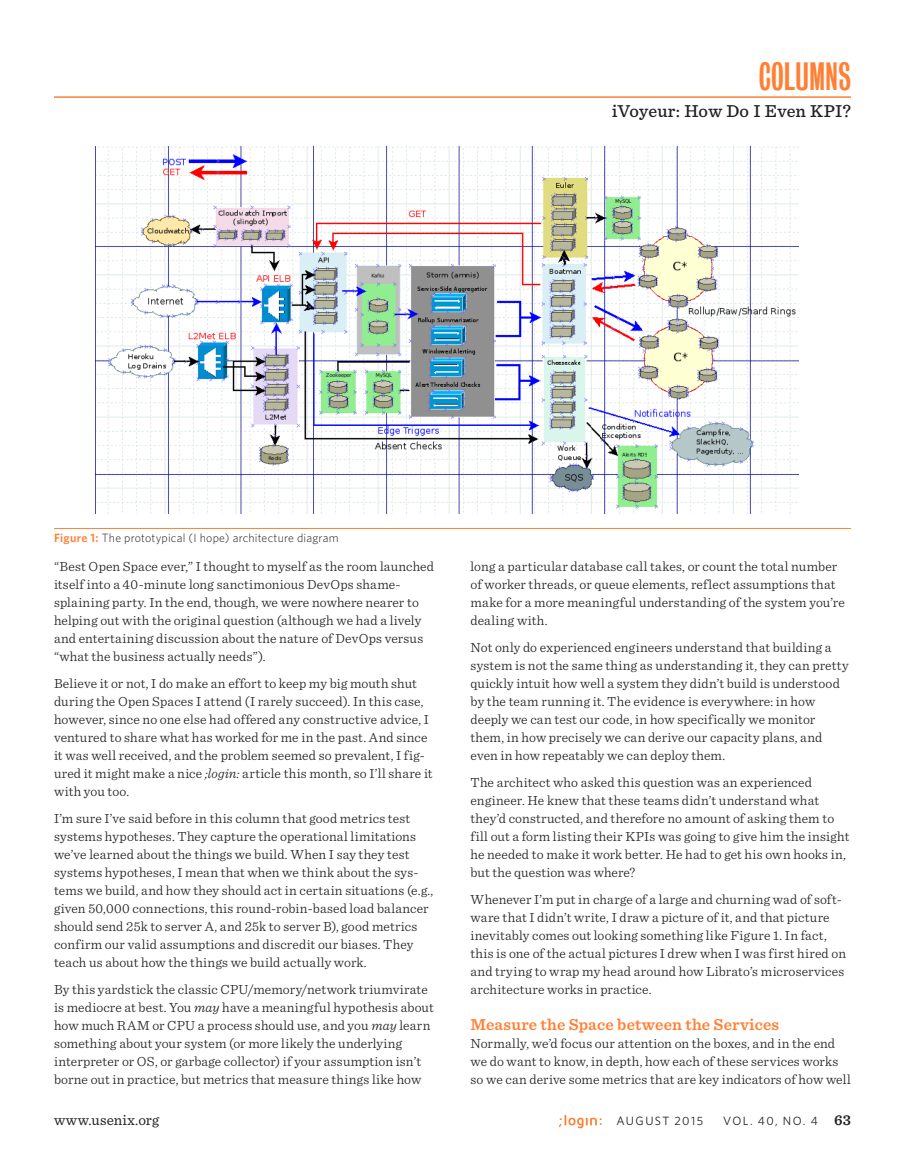
<style>
.page{position:relative;width:905px;height:1175px;background:#fff}
.page>*{position:absolute;margin:0;border:0;box-sizing:border-box;transform-origin:0 0}
.header_section{font:36px "Bureau Grotesque One Three";color:#ff8035}
.header_article_title{font:500 18px "Sentinel";letter-spacing:.01em;color:#231f20}
.head1{font:600 16.5px "Sentinel";letter-spacing:.01em;color:#ff8035}
.t1{font:15px "Sentinel";letter-spacing:.015em;color:#231f20}
.body{font:300 13.8px/18px "Sentinel";letter-spacing:.01em;color:#231f20}
.figure_caption{font:300 12px "Whitney";letter-spacing:.015em;color:#231f20}
.t2{font:12px "Whitney";letter-spacing:.115em;color:#231f20}
.s1{font-weight:600;color:#ff8035}
.s2{font-style:italic}
.s3{font-family:"Sentinel";font-weight:600;font-size:15px}
</style>
<div class="page">
<svg style="left:558px;top:1115px;width:43px;height:13px"></svg>
<hr style="left:54px;top:96px;width:796px;height:2px;background:#ff8035">
<img style="left:96px;top:146px;width:702px;height:367px">
<hr style="left:54px;top:528px;width:796px;height:1px;background:#ff8035">
<p class="header_section" style="left:758px;top:57px;width:94px">COLUMNS</p>
<p class="header_article_title" style="left:612px;top:98px;width:240px">iVoyeur: How Do I Even KPI?</p>
<p class="figure_caption" style="left:54px;top:530px;width:286px"><span class="s1">Figure 1:</span> The prototypical (I hope) architecture diagram</p>
<p class="body" style="left:54px;top:556px;width:381px">“Best Open Space ever,” I thought to myself as the room launched itself into a 40-minute long sanctimonious DevOps shame&shy;splaining party. In the end, though, we were nowhere nearer to helping out with the original question (although we had a lively and entertaining discussion about the nature of DevOps versus “what the business actually needs”).</p>
<p class="body" style="left:54px;top:673px;width:380px">Believe it or not, I do make an effort to keep my big mouth shut during the Open Spaces I attend (I rarely succeed). In this case, however, since no one else had offered any constructive advice, I ventured to share what has worked for me in the past. And since it was well received, and the problem seemed so prevalent, I fig&shy;ured it might make a nice <span class="s2">;login:</span> article this month, so I’ll share it with you too.</p>
<p class="body" style="left:54px;top:808px;width:381px">I’m sure I’ve said before in this column that good metrics test systems hypotheses. They capture the operational limitations we’ve learned about the things we build. When I say they test systems hypotheses, I mean that when we think about the sys&shy;tems we build, and how they should act in certain situations (e.g., given 50,000 connections, this round-robin-based load balancer should send 25k to server A, and 25k to server B), good metrics confirm our valid assumptions and discredit our biases. They teach us about how the things we build actually work.</p>
<p class="body" style="left:54px;top:979px;width:381px">By this yardstick the classic CPU/memory/network triumvirate is mediocre at best. You <span class="s2">may</span> have a meaningful hypothesis about how much RAM or CPU a process should use, and you <span class="s2">may</span> learn something about your system (or more likely the underlying interpreter or OS, or garbage collector) if your assumption isn’t borne out in practice, but metrics that measure things like how</p>
<p class="body" style="left:470px;top:556px;width:376px">long a particular database call takes, or count the total number of worker threads, or queue elements, reflect assumptions that make for a more meaningful understanding of the system you’re dealing with.</p>
<p class="body" style="left:470px;top:637px;width:379px">Not only do experienced engineers understand that building a system is not the same thing as understanding it, they can pretty quickly intuit how well a system they didn’t build is understood by the team running it. The evidence is everywhere: in how deeply we can test our code, in how specifically we monitor them, in how precisely we can derive our capacity plans, and even in how repeatably we can deploy them.</p>
<p class="body" style="left:470px;top:772px;width:380px">The architect who asked this question was an experienced engineer. He knew that these teams didn’t understand what they’d constructed, and therefore no amount of asking them to fill out a form listing their KPIs was going to give him the insight he needed to make it work better. He had to get his own hooks in, but the question was where?</p>
<p class="body" style="left:470px;top:889px;width:377px">Whenever I’m put in charge of a large and churning wad of soft&shy;ware that I didn’t write, I draw a picture of it, and that picture inevitably comes out looking something like Figure 1. In fact, this is one of the actual pictures I drew when I was first hired on and trying to wrap my head around how Librato’s microservices architecture works in practice.</p>
<p class="head1" style="left:470px;top:1011px;width:310px">Measure the Space between the Services</p>
<p class="body" style="left:470px;top:1033px;width:382px">Normally, we’d focus our attention on the boxes, and in the end we do want to know, in depth, how each of these services works so we can derive some metrics that are key indicators of how well</p>
<p class="t1" style="left:54px;top:1108px;width:107px">www.usenix.org</p>
<p class="t2" style="left:616px;top:1113px;width:88px">AUGUST 2015</p>
<p class="t2" style="left:723px;top:1113px;width:129px">VOL. 40, NO. 4 <span class="s3">63</span></p>
</div>
